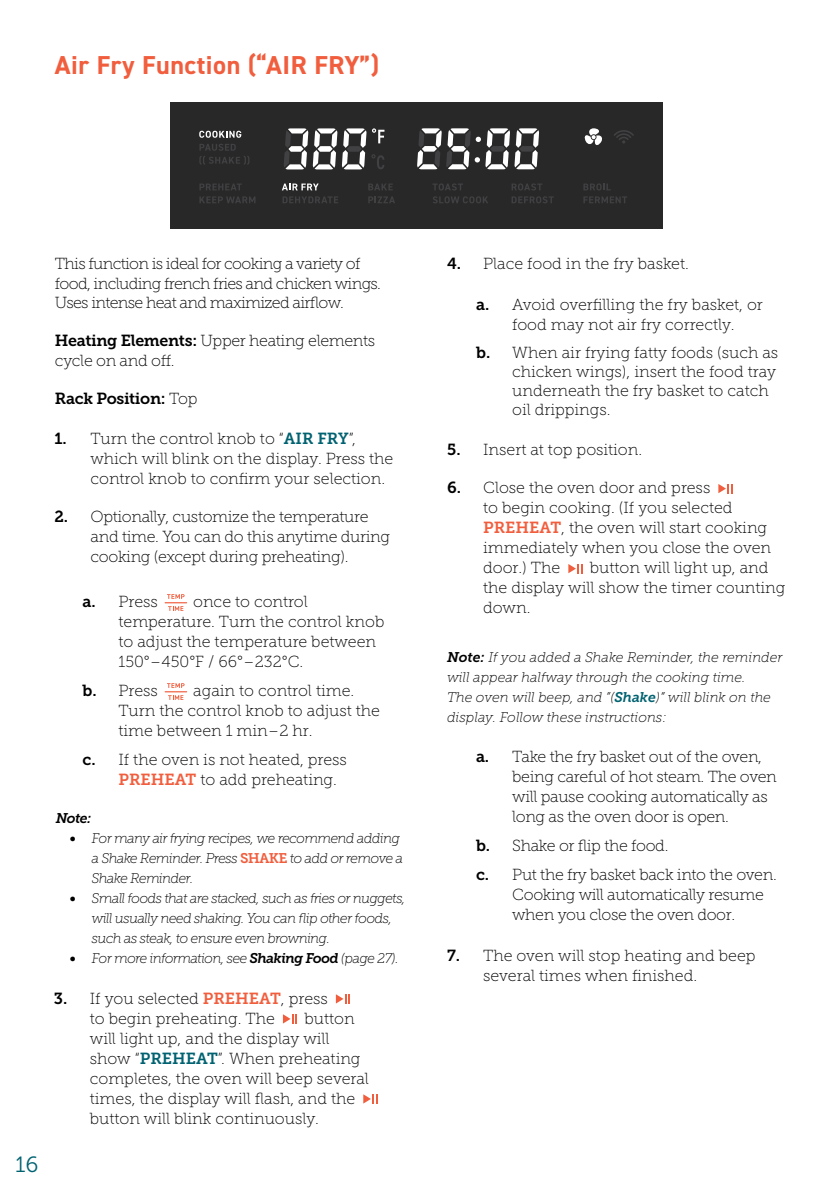
<style>
.page{position:relative;width:840px;height:1191px;background:#fff}
.page>*{position:absolute;margin:0;border:0;box-sizing:border-box;transform-origin:0 0}
.Sub_Header{font:700 26px "DIN2014";letter-spacing:.02em;color:#f15e3e}
.t1{font:22px "Museo Slab 300";color:#006271}
.Support_Text{font:16px/20px "Museo Slab 100";color:#000}
.Support_Text-2{font:16px/20px "Museo Slab 100";letter-spacing:-.02em;color:#000}
.Support_Text-3{font:16px/19.2px "Museo Slab 100";letter-spacing:-.04em;color:#000}
.Support_Text-4{font:16px "Museo Slab 700";letter-spacing:-.02em;color:#000}
.Support_Text-5{font:italic 14px/20px "Museo Slab 100";color:#000}
.Support_Text-6{font:italic 14px/20px "Museo Slab 100";letter-spacing:-.045em;color:#000}
.Support_Text-7{font:italic 14px/20px "Museo Slab 100";letter-spacing:-.04em;color:#000}
.Note_Bullets{font:italic 14px "Museo Slab 700";color:#000}
.s1{font-family:"Museo Slab 700"}
.s2{font-family:"Museo Slab 100"}
.s3{font-family:"Museo Slab 700";color:#006271}
.s4{font-family:"Museo Slab 700";color:#f15e3e}
.s5{font-family:"Museo Slab 700";font-style:normal}
.s6{font-family:"Museo Slab 700";font-style:normal;color:#f15e3e}
</style>
<div class="page">
<svg style="left:336px;top:994px;width:14px;height:9px"></svg>
<svg style="left:283px;top:1014px;width:14px;height:9px"></svg>
<svg style="left:363px;top:1094px;width:14px;height:9px"></svg>
<svg style="left:718px;top:484px;width:14px;height:9px"></svg>
<svg style="left:568px;top:564px;width:14px;height:9px"></svg>
<svg style="left:164px;top:594px;width:23px;height:17px"></svg>
<svg style="left:164px;top:683px;width:23px;height:17px"></svg>
<div style="left:170px;top:103px;width:492px;height:126px;background:#292829"></div>
<svg style="left:417px;top:128px;width:122px;height:41px"></svg>
<svg style="left:284px;top:128px;width:100px;height:41px"></svg>
<svg style="left:614px;top:130px;width:19px;height:14px"></svg>
<svg style="left:199px;top:131px;width:42px;height:7px"></svg>
<svg style="left:199px;top:183px;width:43px;height:7px"></svg>
<svg style="left:199px;top:196px;width:56px;height:7px"></svg>
<svg style="left:282px;top:183px;width:36px;height:7px"></svg>
<svg style="left:282px;top:196px;width:56px;height:7px"></svg>
<svg style="left:368px;top:183px;width:24px;height:7px"></svg>
<svg style="left:368px;top:196px;width:27px;height:7px"></svg>
<svg style="left:433px;top:183px;width:30px;height:7px"></svg>
<svg style="left:433px;top:196px;width:55px;height:7px"></svg>
<svg style="left:512px;top:183px;width:30px;height:7px"></svg>
<svg style="left:512px;top:196px;width:41px;height:7px"></svg>
<svg style="left:583px;top:183px;width:27px;height:7px"></svg>
<svg style="left:583px;top:196px;width:43px;height:7px"></svg>
<svg style="left:199px;top:144px;width:50px;height:21px"></svg>
<svg style="left:584px;top:128px;width:18px;height:17px"></svg>
<p class="Sub_Header" style="left:55px;top:48px;width:325px">Air Fry Function (“AIR FRY”)</p>
<h2 class="t1" style="left:16px;top:1152px;width:24px">16</h2>
<p class="Support_Text-3" style="left:55px;top:254px;width:327px">This function is ideal for cooking a variety of food, including french fries and chicken wings.<br>Uses intense heat and maximized airflow.</p>
<p class="Support_Text-2" style="left:55px;top:331px;width:321px;line-height:19.2px"><span class="s1">Heating Elements:</span> Upper heating elements cycle on and off.</p>
<p class="Support_Text-4" style="left:55px;top:389px;width:144px">Rack Position: <span class="s2">Top</span></p>
<p class="Support_Text" style="left:90px;top:428px;width:304px;text-indent:-36px"><span class="s1">1.</span> Turn the control knob to “<span class="s3">AIR FRY</span>”, which will blink on the display. Press the control knob to confirm your selection.</p>
<p class="Support_Text-2" style="left:90px;top:506px;width:301px;text-indent:-36px"><span class="s1">2.</span> Optionally, customize the temperature and time. You can do this anytime during cooking (except during preheating).</p>
<p class="Support_Text" style="left:118px;top:591px;width:267px;text-indent:75px">once to control temperature. Turn the control knob to adjust the temperature between<br>150°–450°F / 66°–232°C.</p>
<p class="Support_Text" style="left:82px;top:680px;width:77px"><span class="s1">b.</span> Press</p>
<p class="Support_Text" style="left:82px;top:591px;width:77px"><span class="s1">a.</span> Press</p>
<p class="Support_Text" style="left:118px;top:680px;width:263px;text-indent:75px">again to control time.<br>Turn the control knob to adjust the time between 1 min–2 hr.</p>
<p class="Support_Text" style="left:118px;top:749px;width:230px;text-indent:-36px"><span class="s1">c.</span> If the oven is not heated, press<br><span class="s4">PREHEAT</span> to add preheating.</p>
<p class="Note_Bullets" style="left:56px;top:810px;width:37px">Note:</p>
<p class="Support_Text-6" style="left:92px;top:828px;width:314px;text-indent:-22px"><span class="s5">•</span> For many air frying recipes, we recommend adding a Shake Reminder. Press <span class="s6">SHAKE</span> to add or remove a<br>Shake Reminder.</p>
<p class="Support_Text-7" style="left:92px;top:888px;width:315px;text-indent:-22px"><span class="s5">•</span> Small foods that are stacked, such as fries or nuggets, will usually need shaking. You can flip other foods, such as steak, to ensure even browning.</p>
<p class="Support_Text-6" style="left:70px;top:948px;width:331px"><span class="s5">•</span> For more information, see <span class="s1">Shaking Food</span> (page 27).</p>
<p class="Support_Text" style="left:90px;top:988px;width:239px;text-indent:-36px"><span class="s1">3.</span> If you selected <span class="s4">PREHEAT</span>, press to begin preheating. The</p>
<p class="Support_Text" style="left:90px;top:1008px;width:280px;text-indent:214px">button will light up, and the display will show “<span class="s3">PREHEAT</span>”. When preheating completes, the oven will beep several times, the display will flash, and the button will blink continuously.</p>
<p class="Support_Text" style="left:447px;top:254px;width:243px"><span class="s1">4.</span> Place food in the fry basket.</p>
<p class="Support_Text" style="left:476px;top:295px;width:288px;line-height:19.2px;text-align:center"><span class="s1">a.</span> Avoid overfilling the fry basket, or food may not air fry correctly.</p>
<p class="Support_Text" style="left:512px;top:343px;width:267px;line-height:19.2px;text-indent:-36px"><span class="s1">b.</span> When air frying fatty foods (such as chicken wings), insert the food tray underneath the fry basket to catch oil drippings.</p>
<p class="Support_Text" style="left:447px;top:440px;width:196px"><span class="s1">5.</span> Insert at top position.</p>
<p class="Support_Text" style="left:483px;top:478px;width:289px;text-indent:-36px"><span class="s1">6.</span> Close the oven door and press<br>to begin cooking. (If you selected<br><span class="s4">PREHEAT</span>, the oven will start cooking immediately when you close the oven door.) The</p>
<p class="Support_Text" style="left:483px;top:558px;width:303px;text-indent:107px">button will light up, and the display will show the timer counting down.</p>
<p class="Support_Text-5" style="left:447px;top:647px;width:336px"><span class="s1">Note:</span> If you added a Shake Reminder, the reminder will appear halfway through the cooking time.<br>The oven will beep, and ”(<span class="s3">Shake</span>)” will blink on the display. Follow these instructions:</p>
<p class="Support_Text-2" style="left:512px;top:747px;width:266px;text-indent:-36px"><span class="s1">a.</span> Take the fry basket out of the oven, being careful of hot steam. The oven will pause cooking automatically as long as the oven door is open.</p>
<p class="Support_Text-2" style="left:476px;top:836px;width:194px"><span class="s1">b.</span> Shake or flip the food.</p>
<p class="Support_Text-2" style="left:512px;top:865px;width:266px;text-indent:-36px"><span class="s1">c.</span> Put the fry basket back into the oven.<br>Cooking will automatically resume when you close the oven door.</p>
<p class="Support_Text" style="left:483px;top:945px;width:274px;text-indent:-36px"><span class="s1">7.</span> The oven will stop heating and beep several times when finished.</p>
</div>
